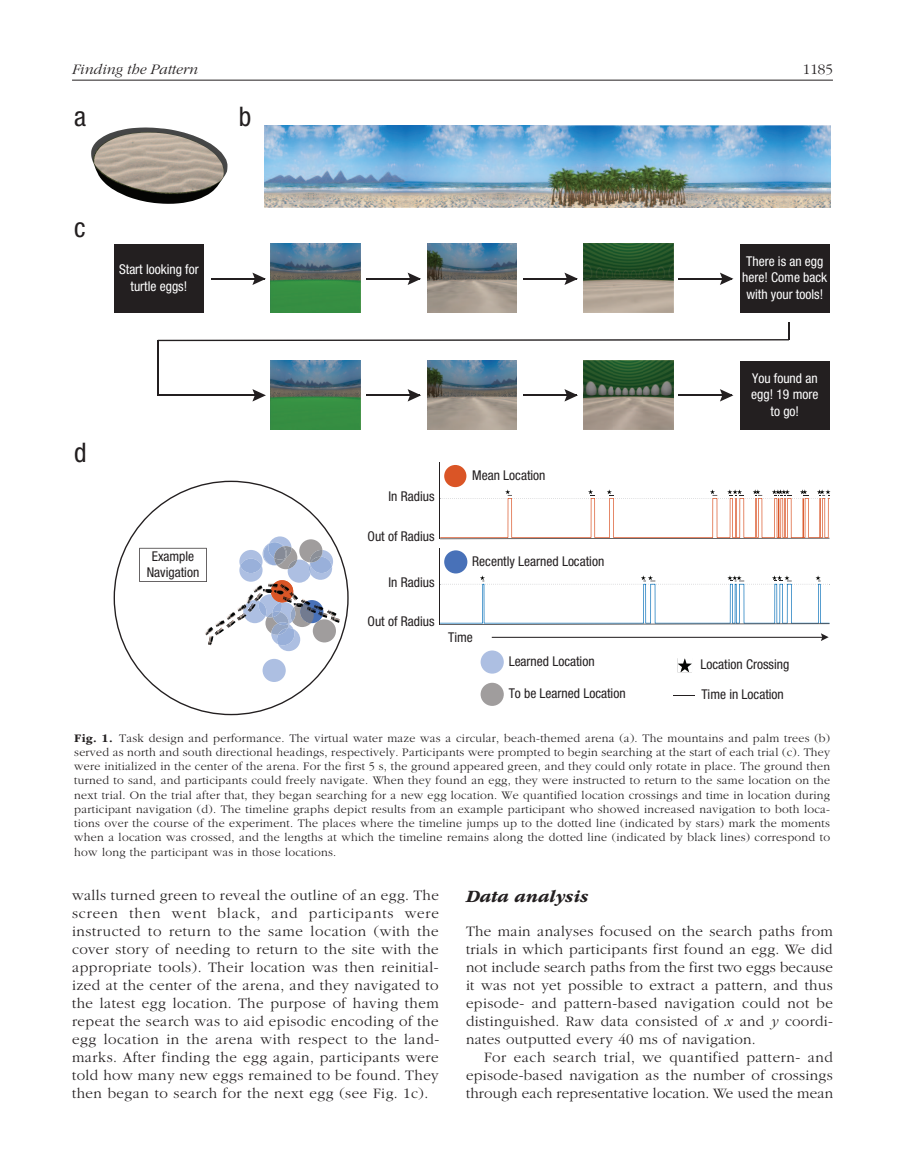
<style>
.page{position:relative;width:905px;height:1175px;background:#fff}
.page>*{position:absolute;margin:0;border:0;box-sizing:border-box;transform-origin:0 0}
.t1{font:condensed 27px "Helvetica Neue LT Std";color:#231f20}
.t2{font:italic 700 18px "ITC Garamond Std";color:#231f20}
.t3{font:300 15px/18px "ITC Garamond Std";letter-spacing:.02em;color:#231f20;text-align:justify}
.t4{font:italic 300 15px "ITC Garamond Std";color:#231f20}
.t5{font:condensed 13.5px/16.5px "Helvetica Neue LT Std";color:#231f20;text-align:center}
.t6{font:condensed 13.5px/16.5px "Helvetica Neue LT Std";color:#fff;text-align:center}
.t7{font:300 12px/14.2px "ITC Garamond Std";letter-spacing:.02em;color:#231f20;text-align:justify}
.s1{font-weight:700}
.s2{font-style:italic}
</style>
<div class="page">
<hr style="left:72px;top:80px;width:760px;height:1px;background:#231f20">
<img style="left:264px;top:126px;width:566px;height:81px">
<svg style="left:158px;top:322px;width:631px;height:19px"></svg>
<hr style="left:157px;top:340px;width:1px;height:55px;background:#231f20">
<hr style="left:157px;top:394px;width:103px;height:2px;background:#231f20">
<svg style="left:252px;top:389px;width:14px;height:12px"></svg>
<hr style="left:211px;top:278px;width:53px;height:2px;background:#231f20">
<svg style="left:252px;top:272px;width:14px;height:13px"></svg>
<hr style="left:366px;top:278px;width:53px;height:2px;background:#231f20">
<svg style="left:407px;top:272px;width:14px;height:13px"></svg>
<hr style="left:678px;top:278px;width:53px;height:2px;background:#231f20">
<svg style="left:720px;top:272px;width:13px;height:13px"></svg>
<hr style="left:523px;top:278px;width:53px;height:2px;background:#231f20">
<svg style="left:564px;top:272px;width:14px;height:13px"></svg>
<hr style="left:366px;top:395px;width:53px;height:1px;background:#231f20">
<svg style="left:407px;top:389px;width:14px;height:12px"></svg>
<hr style="left:678px;top:395px;width:53px;height:1px;background:#231f20">
<svg style="left:720px;top:389px;width:13px;height:12px"></svg>
<hr style="left:523px;top:395px;width:53px;height:1px;background:#231f20">
<svg style="left:564px;top:389px;width:14px;height:12px"></svg>
<img style="left:271px;top:244px;width:89px;height:68px">
<img style="left:271px;top:361px;width:89px;height:68px">
<img style="left:427px;top:244px;width:89px;height:68px">
<img style="left:427px;top:361px;width:89px;height:68px">
<img style="left:583px;top:361px;width:90px;height:68px">
<img style="left:583px;top:244px;width:90px;height:68px">
<div style="left:114px;top:244px;width:89px;height:68px;background:#231f20"></div>
<div style="left:740px;top:244px;width:89px;height:68px;background:#231f20"></div>
<div style="left:740px;top:361px;width:89px;height:68px;background:#231f20"></div>
<hr style="left:439px;top:548px;width:1px;height:76px;background:#231f20">
<hr style="left:492px;top:637px;width:330px;height:1px;background:#231f20">
<svg style="left:820px;top:633px;width:8px;height:8px"></svg>
<div style="left:444px;top:550px;width:23px;height:23px;background:#4871b8;border-radius:50%"></div>
<div style="left:444px;top:465px;width:22px;height:22px;background:#da5526;border-radius:50%"></div>
<svg style="left:114px;top:480px;width:234px;height:235px"></svg>
<div style="left:262px;top:659px;width:24px;height:23px;background:#adbfe2;border-radius:50%"></div>
<hr style="left:439px;top:462px;width:1px;height:76px;background:#231f20">
<div style="left:480px;top:650px;width:24px;height:23px;background:#adbfe2;border-radius:50%"></div>
<div style="left:480px;top:682px;width:24px;height:24px;background:#a09d9d;border-radius:50%"></div>
<svg style="left:673px;top:695px;width:22px;height:1px"></svg>
<svg style="left:677px;top:658px;width:15px;height:15px"></svg>
<svg style="left:440px;top:575px;width:390px;height:50px"></svg>
<img style="left:91px;top:127px;width:136px;height:77px">
<img style="left:94px;top:133px;width:130px;height:60px">
<svg style="left:139px;top:536px;width:201px;height:115px"></svg>
<svg style="left:440px;top:489px;width:390px;height:50px"></svg>
<p class="t4" style="left:72px;top:61px;width:127px">Finding the Pattern</p>
<p class="t3" style="left:802px;top:60px;width:31px">1185</p>
<h1 class="t1" style="left:74px;top:101px;width:13px">a</h1>
<h1 class="t1" style="left:239px;top:101px;width:14px">b</h1>
<h1 class="t1" style="left:74px;top:212px;width:13px">c</h1>
<h1 class="t1" style="left:74px;top:437px;width:14px">d</h1>
<p class="t6" style="left:119px;top:261px;width:81px">Start looking for turtle eggs!</p>
<p class="t6" style="left:742px;top:253px;width:86px">There is an egg here! Come back with your tools!</p>
<p class="t5" style="left:147px;top:547px;width:54px">Example<br>Navigation</p>
<p class="t6" style="left:751px;top:370px;width:69px">You found an egg! 19 more to go!</p>
<p class="t5" style="left:388px;top:488px;width:47px">In Radius</p>
<p class="t5" style="left:367px;top:528px;width:68px">Out of Radius</p>
<p class="t5" style="left:388px;top:573px;width:47px">In Radius</p>
<p class="t5" style="left:367px;top:613px;width:68px">Out of Radius</p>
<p class="t5" style="left:472px;top:467px;width:75px">Mean Location</p>
<p class="t5" style="left:472px;top:553px;width:133px">Recently Learned Location</p>
<p class="t5" style="left:448px;top:628px;width:26px">Time</p>
<p class="t5" style="left:508px;top:653px;width:87px">Learned Location</p>
<p class="t5" style="left:700px;top:656px;width:90px">Location Crossing</p>
<p class="t5" style="left:508px;top:685px;width:118px">To be Learned Location</p>
<p class="t5" style="left:701px;top:686px;width:84px">Time in Location</p>
<p class="t7" style="left:74px;top:730px;width:757px"><span class="s1">Fig. 1.</span> Task design and performance. The virtual water maze was a circular, beach-themed arena (a). The mountains and palm trees (b) served as north and south directional headings, respectively. Participants were prompted to begin searching at the start of each trial (c). They were initialized in the center of the arena. For the first 5 s, the ground appeared green, and they could only rotate in place. The ground then turned to sand, and participants could freely navigate. When they found an egg, they were instructed to return to the same location on the next trial. On the trial after that, they began searching for a new egg location. We quantified location crossings and time in location during participant navigation (d). The timeline graphs depict results from an example participant who showed increased navigation to both loca&shy;tions over the course of the experiment. The places where the timeline jumps up to the dotted line (indicated by stars) mark the moments when a location was crossed, and the lengths at which the timeline remains along the dotted line (indicated by black lines) correspond to how long the participant was in those locations.</p>
<p class="t3" style="left:72px;top:886px;width:368px">walls turned green to reveal the outline of an egg. The screen then went black, and participants were instructed to return to the same location (with the cover story of needing to return to the site with the appropriate tools). Their location was then reinitial&shy;ized at the center of the arena, and they navigated to the latest egg location. The purpose of having them repeat the search was to aid episodic encoding of the egg location in the arena with respect to the land&shy;marks. After finding the egg again, participants were told how many new eggs remained to be found. They then began to search for the next egg (see Fig. 1c).</p>
<h2 class="t2" style="left:466px;top:886px;width:124px">Data analysis</h2>
<p class="t3" style="left:466px;top:922px;width:368px">The main analyses focused on the search paths from trials in which participants first found an egg. We did not include search paths from the first two eggs because it was not yet possible to extract a pattern, and thus episode- and pattern-based navigation could not be distinguished. Raw data consisted of <span class="s2">x</span> and <span class="s2">y</span> coordi&shy;nates outputted every 40 ms of navigation.</p>
<p class="t3" style="left:466px;top:1048px;width:368px;text-indent:18px">For each search trial, we quantified pattern- and episode-based navigation as the number of crossings through each representative location. We used the mean</p>
</div>
